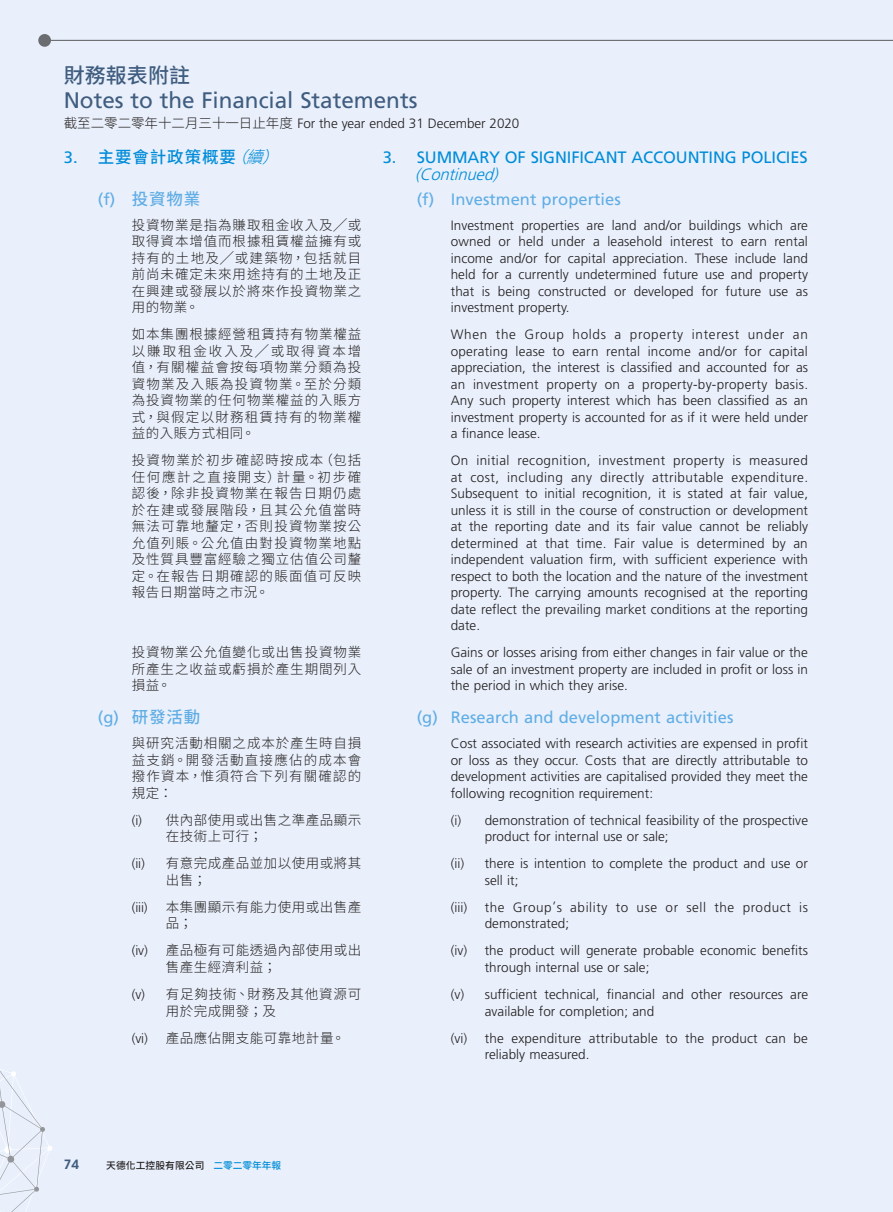
<style>
.page{position:relative;width:893px;height:1212px;background:#e9f0fb}
.page>*{position:absolute;margin:0;border:0;box-sizing:border-box;transform-origin:0 0}
.t1{font:22.5px "Frutiger LT Std";color:#405d80}
.t2{font:500 21px "Source Han Sans TC";letter-spacing:.005em;color:#405d80}
.Heading_2{font:16.5px "Frutiger LT Std";letter-spacing:.005em;color:#61ade5}
.Heading_1{font:16.5px/16.5px "Frutiger LT Std";letter-spacing:-.005em;color:#008cd8}
.C_Heading_2{font:500 16.5px "Source Han Sans TC";letter-spacing:.055em;color:#61ade5}
.C_Heading_1{font:500 16.5px "Source Han Sans TC";letter-spacing:.055em;color:#008cd8}
.Body_Text{font:300 13.5px/16.5px "Frutiger LT Std";letter-spacing:.005em;color:#231f20;text-align:justify}
.C_Body_Text{font:300 13.5px/16.5px "Source Han Sans TC";letter-spacing:.065em;color:#231f20;text-align:justify}
.C_Body_Text-2{font:300 13.5px/16.5px "Source Han Sans TC";letter-spacing:.04em;color:#231f20}
.Body_Text-2{font:300 13.5px/16.5px "Frutiger LT Std";letter-spacing:.045em;color:#231f20}
.C_Body_Text-3{font:300 13.5px "Frutiger LT Std";letter-spacing:-.01em;color:#231f20}
.t3{font:600 12.75px "ITC Avant Garde Std";color:#405d80}
.t4{font:500 9.75px "Source Han Sans TC";letter-spacing:.01em;color:#231f20}
.s1{font-family:"Source Han Sans TC"}
.s2{font-family:"Frutiger LT Std";font-weight:400}
.s3{font-weight:300;font-style:italic}
.s4{font-family:"Frutiger LT Std"}
.s5{color:#008cd8}
</style>
<div class="page">
<div style="left:38px;top:34px;width:13px;height:13px;background:#6c6d70;border-radius:50%"></div>
<hr style="left:45px;top:40px;width:848px;height:1px;background:#6c6d70">
<svg style="left:0;top:1069px;width:52px;height:143px"></svg>
<h2 class="t2" style="left:64px;top:63px;width:128px">財務報表附註</h2>
<h1 class="t1" style="left:64px;top:87px;width:355px">Notes to the Financial Statements</h1>
<p class="Body_Text" style="left:64px;top:115px;width:457px"><span class="s1">截至二零二零年十二月三十一日止年度</span> For the year ended 31 December 2020</p>
<p class="C_Heading_1" style="left:64px;top:148px;width:229px"><span class="s2">3.</span> 主要會計政策概要<span class="s3">（續）</span></p>
<p class="C_Heading_2" style="left:98px;top:189px;width:104px"><span class="s2">(f)</span> 投資物業</p>
<p class="C_Body_Text" style="left:132px;top:217px;width:231px">投資物業是指為賺取租金收入及╱或取得資本增值而根據租賃權益擁有或持有的土地及╱或建築物，包括就目前尚未確定未來用途持有的土地及正在興建或發展以於將來作投資物業之用的物業。</p>
<p class="C_Body_Text" style="left:132px;top:326px;width:231px">如本集團根據經營租賃持有物業權益以賺取租金收入及╱或取得資本增值，有關權益會按每項物業分類為投資物業及入賬為投資物業。至於分類為投資物業的任何物業權益的入賬方式，與假定以財務租賃持有的物業權益的入賬方式相同。</p>
<p class="C_Body_Text" style="left:132px;top:452px;width:231px">投資物業於初步確認時按成本（包括任何應計之直接開支）計量。初步確認後，除非投資物業在報告日期仍處於在建或發展階段，且其公允值當時無法可靠地釐定，否則投資物業按公允值列賬。公允值由對投資物業地點及性質具豐富經驗之獨立估值公司釐定。在報告日期確認的賬面值可反映報告日期當時之市況。</p>
<p class="C_Body_Text" style="left:132px;top:644px;width:231px">投資物業公允值變化或出售投資物業所產生之收益或虧損於產生期間列入損益。</p>
<p class="C_Heading_2" style="left:98px;top:708px;width:104px"><span class="s2">(g)</span> 研發活動</p>
<p class="C_Body_Text" style="left:132px;top:735px;width:231px">與研究活動相關之成本於產生時自損益支銷。開發活動直接應佔的成本會撥作資本，惟須符合下列有關確認的規定：</p>
<p class="C_Body_Text-2" style="left:166px;top:812px;width:197px;text-indent:-34px"><span class="s4">(i)</span> 供內部使用或出售之準產品顯示在技術上可行；</p>
<p class="C_Body_Text-3" style="left:132px;top:856px;width:15px">(ii)</p>
<p class="C_Body_Text-2" style="left:166px;top:855px;width:197px">有意完成產品並加以使用或將其出售；</p>
<p class="C_Body_Text-3" style="left:132px;top:900px;width:17px">(iii)</p>
<p class="C_Body_Text-2" style="left:166px;top:899px;width:197px">本集團顯示有能力使用或出售產品；</p>
<p class="C_Body_Text-3" style="left:132px;top:943px;width:18px">(iv)</p>
<p class="C_Body_Text-2" style="left:166px;top:942px;width:197px">產品極有可能透過內部使用或出售產生經濟利益；</p>
<p class="C_Body_Text" style="left:166px;top:986px;width:197px;text-indent:-34px"><span class="s4">(v)</span> 有足夠技術、財務及其他資源可用於完成開發；及</p>
<p class="C_Body_Text-3" style="left:132px;top:1030px;width:18px">(vi)</p>
<p class="C_Body_Text-2" style="left:166px;top:1029px;width:181px">產品應佔開支能可靠地計量。</p>
<p class="Heading_1" style="left:415px;top:149px;width:394px;text-indent:-32px">3. SUMMARY OF SIGNIFICANT ACCOUNTING POLICIES <span class="s3">(Continued)</span></p>
<p class="Heading_2" style="left:417px;top:189px;width:206px">(f) Investment properties</p>
<p class="Body_Text" style="left:451px;top:217px;width:359px">Investment properties are land and/or buildings which are owned or held under a leasehold interest to earn rental income and/or for capital appreciation. These include land held for a currently undetermined future use and property that is being constructed or developed for future use as investment property.</p>
<p class="Body_Text" style="left:451px;top:327px;width:359px">When the Group holds a property interest under an operating lease to earn rental income and/or for capital appreciation, the interest is classified and accounted for as an investment property on a property-by-property basis.<br>Any such property interest which has been classified as an investment property is accounted for as if it were held under a finance lease.</p>
<p class="Body_Text" style="left:451px;top:453px;width:359px">On initial recognition, investment property is measured at cost, including any directly attributable expenditure.<br>Subsequent to initial recognition, it is stated at fair value, unless it is still in the course of construction or development at the reporting date and its fair value cannot be reliably determined at that time. Fair value is determined by an independent valuation firm, with sufficient experience with respect to both the location and the nature of the investment property. The carrying amounts recognised at the reporting date reflect the prevailing market conditions at the reporting date.</p>
<p class="Body_Text" style="left:451px;top:645px;width:359px">Gains or losses arising from either changes in fair value or the sale of an investment property are included in profit or loss in the period in which they arise.</p>
<p class="Heading_2" style="left:417px;top:708px;width:318px">(g) Research and development activities</p>
<p class="Body_Text" style="left:451px;top:736px;width:359px">Cost associated with research activities are expensed in profit or loss as they occur. Costs that are directly attributable to development activities are capitalised provided they meet the following recognition requirement:</p>
<p class="Body_Text" style="left:485px;top:812px;width:325px;text-indent:-34px">(i) demonstration of technical feasibility of the prospective product for internal use or sale;</p>
<p class="Body_Text" style="left:451px;top:856px;width:15px">(ii)</p>
<p class="Body_Text" style="left:485px;top:856px;width:325px">there is intention to complete the product and use or sell it;</p>
<p class="Body_Text" style="left:451px;top:899px;width:18px">(iii)</p>
<p class="Body_Text-2" style="left:485px;top:899px;width:325px">the Group’s ability to use or sell the product is demonstrated;</p>
<p class="Body_Text" style="left:451px;top:943px;width:18px">(iv)</p>
<p class="Body_Text" style="left:485px;top:943px;width:325px">the product will generate probable economic benefits through internal use or sale;</p>
<p class="Body_Text" style="left:485px;top:986px;width:325px;text-indent:-34px">(v) sufficient technical, financial and other resources are available for completion; and</p>
<p class="Body_Text" style="left:451px;top:1030px;width:18px">(vi)</p>
<p class="Body_Text" style="left:485px;top:1030px;width:325px">the expenditure attributable to the product can be reliably measured.</p>
<p class="t3" style="left:64px;top:1156px;width:17px">74</p>
<p class="t4" style="left:106px;top:1160px;width:176px">天德化工控股有限公司 <span class="s5">二零二零年年報</span></p>
</div>
